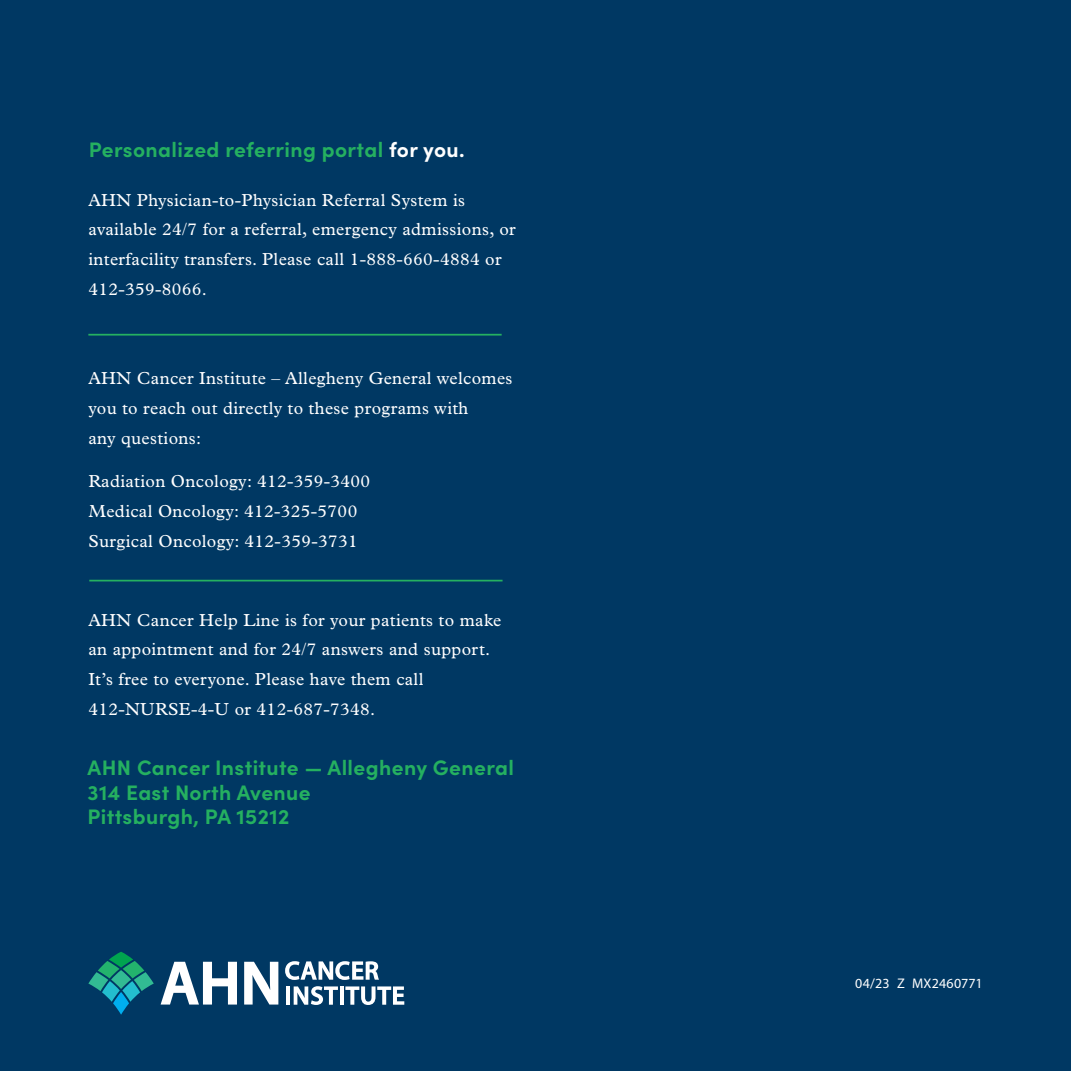
<style>
.page{position:relative;width:1071px;height:1071px;background:#003863}
.page>*{position:absolute;margin:0;border:0;box-sizing:border-box;transform-origin:0 0}
.t1{font:700 21px/24.5px "Sofia Pro";letter-spacing:.02em;color:#25b060}
.t2{font:17.5px/29.8px "Plantin MT Pro";letter-spacing:.02em;color:#fff}
.t3{font:14px "Myriad Pro";letter-spacing:.02em;color:#fff}
.s1{color:#fff}
</style>
<div class="page">
<svg style="left:113px;top:992px;width:16px;height:23px"></svg>
<svg style="left:109px;top:952px;width:24px;height:16px"></svg>
<svg style="left:88px;top:961px;width:66px;height:41px"></svg>
<svg style="left:161px;top:962px;width:76px;height:43px"></svg>
<svg style="left:244px;top:962px;width:34px;height:43px"></svg>
<svg style="left:285px;top:961px;width:94px;height:19px"></svg>
<hr style="left:286px;top:986px;width:4px;height:19px;background:#fff">
<svg style="left:294px;top:986px;width:44px;height:19px"></svg>
<hr style="left:340px;top:986px;width:4px;height:19px;background:#fff">
<svg style="left:345px;top:986px;width:59px;height:19px"></svg>
<hr style="left:88px;top:334px;width:414px;height:2px;background:#25b060">
<hr style="left:89px;top:580px;width:414px;height:1px;background:#25b060">
<p class="t1" style="left:89px;top:136px;width:377px">Personalized referring portal <span class="s1">for you.</span></p>
<p class="t2" style="left:88px;top:185px;width:429px">AHN Physician-to-Physician Referral System is available 24/7 for a referral, emergency admissions, or interfacility transfers. Please call 1-888-660-4884 or 412-359-8066.</p>
<p class="t2" style="left:88px;top:364px;width:426px">AHN Cancer Institute – Allegheny General welcomes you to reach out directly to these programs with<br>any questions:</p>
<p class="t2" style="left:88px;top:467px;width:283px">Radiation Oncology: 412-359-3400<br>Medical Oncology: 412-325-5700<br>Surgical Oncology: 412-359-3731</p>
<p class="t2" style="left:88px;top:605px;width:415px">AHN Cancer Help Line is for your patients to make an appointment and for 24/7 answers and support.<br>It’s free to everyone. Please have them call 412-NURSE-4-U or 412-687-7348.</p>
<p class="t1" style="left:88px;top:754px;width:428px">AHN Cancer Institute — Allegheny General<br>314 East North Avenue<br>Pittsburgh, PA 15212</p>
<p class="t3" style="left:855px;top:975px;width:129px">04/23 Z MX2460771</p>
</div>
